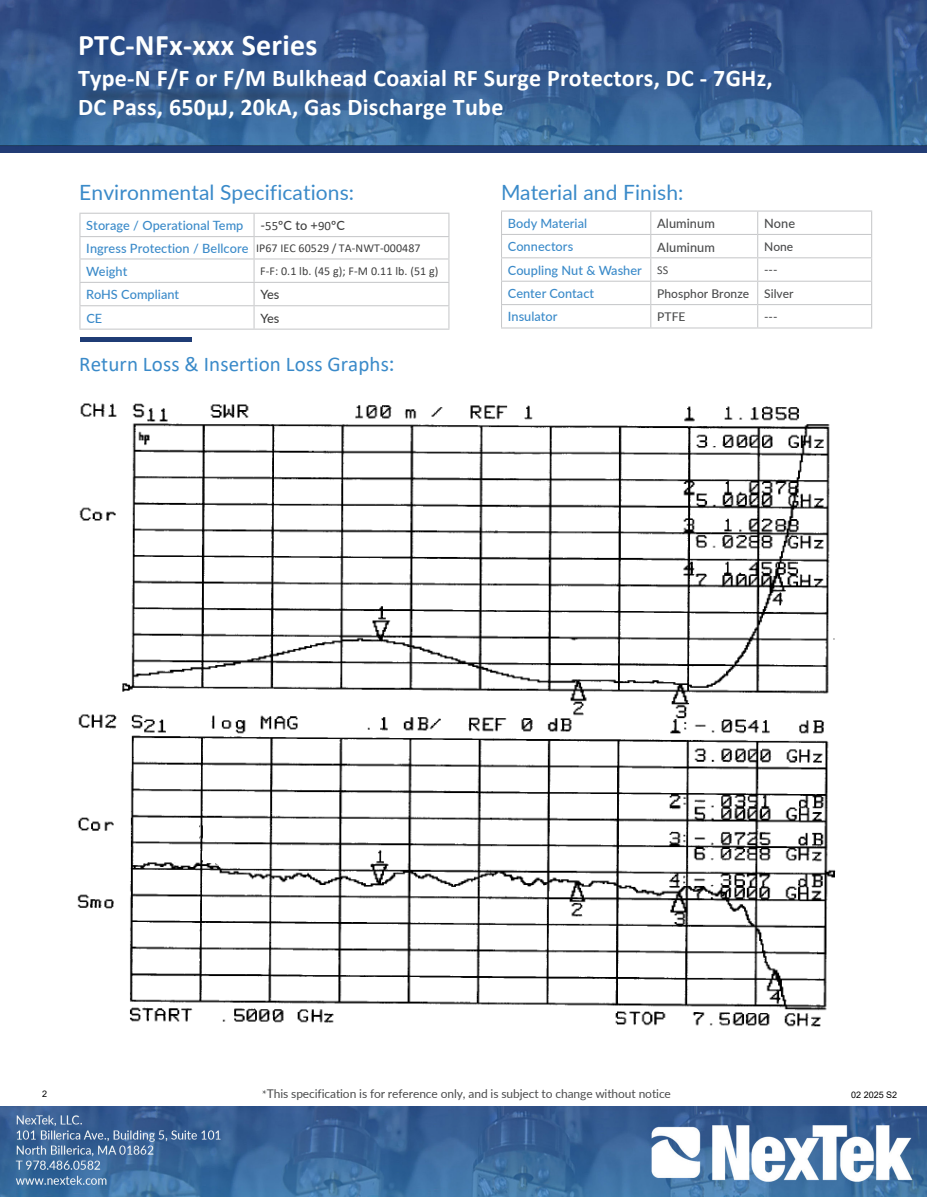
<style>
.page{position:relative;width:927px;height:1197px;background:#fff}
.page>*{position:absolute;margin:0;border:0;box-sizing:border-box;transform-origin:0 0}
.t1{font:700 30px "Calibri";letter-spacing:.01em;color:#feffff}
.t2{font:700 24px/28.8px "Calibri";letter-spacing:.01em;color:#feffff}
.t3{font:21px "Calibri";letter-spacing:.005em;color:#3a8ac9}
.t4{font:21px "Lato";letter-spacing:.005em;color:#3a8ac9}
.t5{font:21px "Lato";letter-spacing:.005em;color:#3a8ac9}
.t6{font:500 12.75px "Lato";letter-spacing:.005em;color:#3a8ac9}
.t7{font:500 12.75px "Lato";letter-spacing:.005em;color:#4b4c4d}
.t8{font:500 12.75px "Lato";letter-spacing:.005em;color:#404040}
.TOC_page_number{font:12px "Lato";letter-spacing:-.01em;color:#4b4c4d}
.t9{font:12px "Calibri";letter-spacing:.005em;color:#404040}
.t10{font:500 12px "Lato";letter-spacing:.005em;color:#4b4c4d}
.t11{font:12px "Calibri";color:#4b4c4d}
.t12{font:9px "Arial";color:#000}
.s1{font-style:inherit}
.s2{font-family:"Calibri";font-weight:400}
.s3{font-family:"Lato"}
.s4{font-family:"Minion Pro"}
</style>
<div class="page">
<img style="left:0;top:0;width:927px;height:153px">
<img style="left:0;top:1107px;width:927px;height:90px">
<svg style="left:79px;top:213px;width:370px;height:116px"></svg>
<hr style="left:79px;top:329px;width:175px;height:1px;background:#c7c8ca">
<hr style="left:254px;top:329px;width:195px;height:1px;background:#c7c8ca">
<svg style="left:501px;top:211px;width:371px;height:116px"></svg>
<hr style="left:501px;top:327px;width:150px;height:2px;background:#c7c8ca">
<hr style="left:651px;top:327px;width:107px;height:2px;background:#c7c8ca">
<hr style="left:758px;top:327px;width:114px;height:2px;background:#c7c8ca">
<div style="left:79px;top:86px;width:284px;height:19px;background:#231f20;opacity:.75"></div>
<svg style="left:0;top:0;width:5px;height:5px"></svg>
<svg style="left:0;top:1192px;width:5px;height:5px"></svg>
<svg style="left:922px;top:0;width:5px;height:5px"></svg>
<svg style="left:922px;top:1192px;width:5px;height:5px"></svg>
<hr style="left:80px;top:337px;width:112px;height:4px;background:#1f3c75">
<img style="left:77px;top:403px;width:759px;height:624px">
<h1 class="t1" style="left:78px;top:24px;width:241px">PTC-NFx-xxx <span class="s1">Series</span></h1>
<h2 class="t2" style="left:78px;top:64px;width:696px">Type-N F/F or F/M Bulkhead Coaxial RF Surge Protectors, DC - 7GHz,<br>DC Pass, 650µJ, 20kA, Gas Discharge Tube</h2>
<h3 class="t4" style="left:79px;top:178px;width:276px">Environmental Specifications:</h3>
<p class="t6" style="left:86px;top:216px;width:159px">Storage / Operational Temp</p>
<p class="t8" style="left:260px;top:216px;width:86px">-<span class="s2">55</span>ºC to +<span class="s2">90</span>ºC</p>
<p class="t6" style="left:86px;top:239px;width:164px">Ingress Protection / Bellcore</p>
<p class="t9" style="left:256px;top:240px;width:166px">IP67 IEC 60529 / TA-NWT-000487</p>
<p class="t6" style="left:86px;top:262px;width:42px">Weight</p>
<p class="t6" style="left:86px;top:285px;width:94px">RoHS Compliant</p>
<p class="t8" style="left:260px;top:285px;width:21px">Yes</p>
<p class="t6" style="left:86px;top:309px;width:17px">CE</p>
<p class="t8" style="left:260px;top:309px;width:21px">Yes</p>
<p class="t3" style="left:79px;top:349px;width:317px">Return Loss &amp; Insertion Loss Graphs<span class="s3">:</span></p>
<p class="t9" style="left:260px;top:262px;width:180px">F-F: 0.1 lb. (45 g); F-M 0.11 lb. (51 g)</p>
<p class="t5" style="left:501px;top:178px;width:184px">Material and Finish:</p>
<p class="t6" style="left:508px;top:214px;width:81px">Body Material</p>
<p class="t7" style="left:657px;top:214px;width:59px">Aluminum</p>
<p class="t7" style="left:764px;top:214px;width:33px">None</p>
<p class="t6" style="left:508px;top:237px;width:67px">Connectors</p>
<p class="t7" style="left:657px;top:238px;width:59px">Aluminum</p>
<p class="t10" style="left:764px;top:238px;width:31px">None</p>
<p class="t6" style="left:508px;top:261px;width:136px">Coupling Nut &amp; Washer</p>
<p class="t11" style="left:657px;top:261px;width:13px">SS</p>
<p class="t10" style="left:764px;top:261px;width:15px">---</p>
<p class="t6" style="left:508px;top:284px;width:88px">Center Contact</p>
<p class="t10" style="left:657px;top:285px;width:94px">Phosphor Bronze</p>
<p class="t10" style="left:764px;top:285px;width:31px">Silver</p>
<p class="t6" style="left:508px;top:308px;width:51px">Insulator</p>
<p class="t10" style="left:657px;top:308px;width:30px">PTFE</p>
<p class="t10" style="left:764px;top:308px;width:15px">---</p>
<p class="TOC_page_number" style="left:262px;top:1085px;width:410px"><span class="s4">*</span>This specification is for reference only, and is subject to change without notice</p>
<p class="t12" style="left:42px;top:1088px;width:7px">2</p>
<p class="t12" style="left:851px;top:1089px;width:48px">02 2025 S2</p>
</div>
